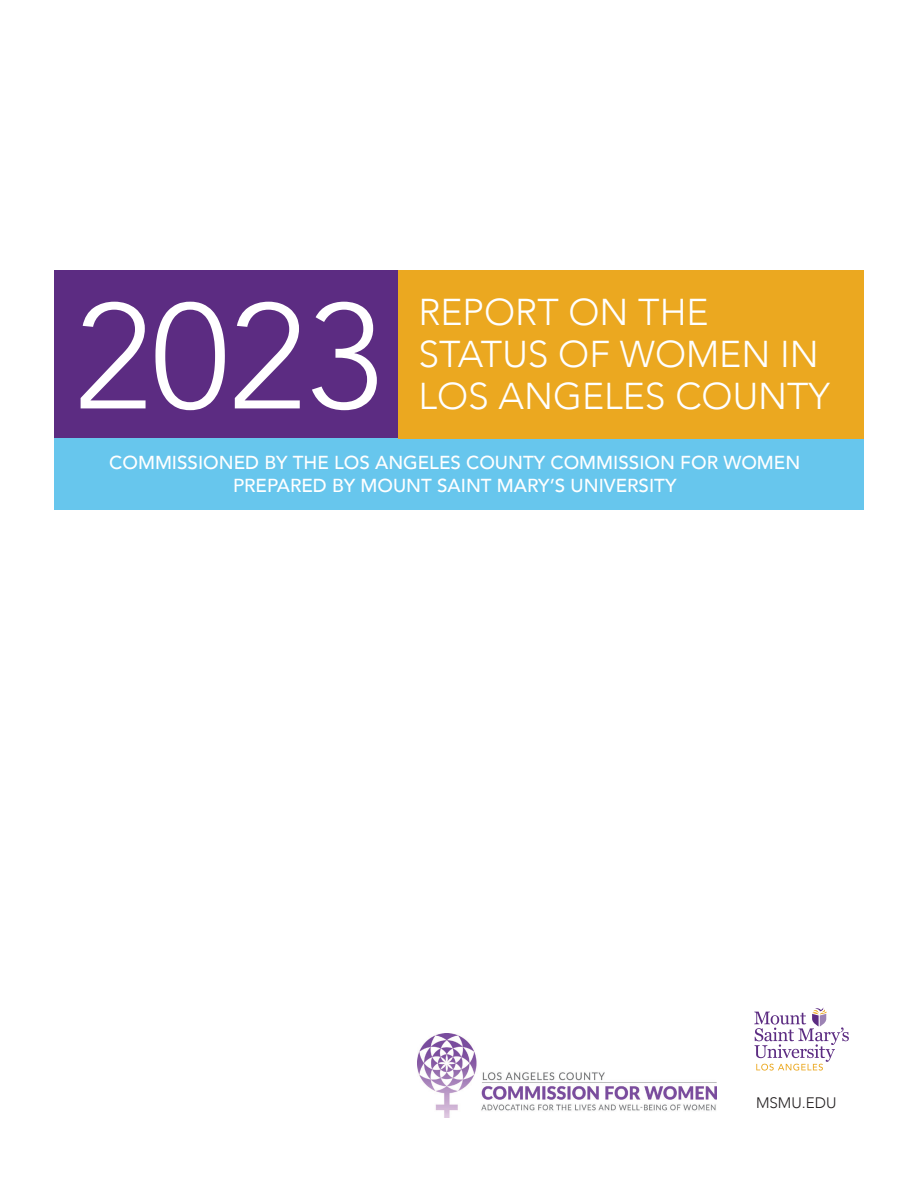
<style>
.page{position:relative;width:918px;height:1188px;background:#fff}
.page>*{position:absolute;margin:0;border:0;box-sizing:border-box;transform-origin:0 0}
.t1{font:300 148.35px "Avenir";color:#fff}
.t2{font:300 37.35px/42px "Avenir";color:#fff}
.t3{font:500 18.75px/22.5px "Avenir";color:#fff;text-align:center}
.t4{font:300 15.15px "Avenir";color:#231f20}
</style>
<div class="page">
<div style="left:54px;top:270px;width:345px;height:168px;background:#5c2c82"></div>
<div style="left:54px;top:438px;width:810px;height:72px;background:#67c6ed"></div>
<div style="left:399px;top:270px;width:465px;height:168px;background:#eba820"></div>
<img style="left:418px;top:1034px;width:298px;height:83px">
<svg style="left:754px;top:1008px;width:95px;height:63px"></svg>
<h1 class="t1" style="left:75px;top:270px;width:310px">2023</h1>
<h2 class="t2" style="left:418px;top:291px;width:413px">REPORT ON THE<br>STATUS OF WOMEN IN<br>LOS ANGELES COUNTY</h2>
<p class="t3" style="left:109px;top:451px;width:693px">COMMISSIONED BY THE LOS ANGELES COUNTY COMMISSION FOR WOMEN<br>PREPARED BY MOUNT SAINT MARY’S UNIVERSITY</p>
<p class="t4" style="left:756px;top:1093px;width:82px">MSMU.EDU</p>
</div>
